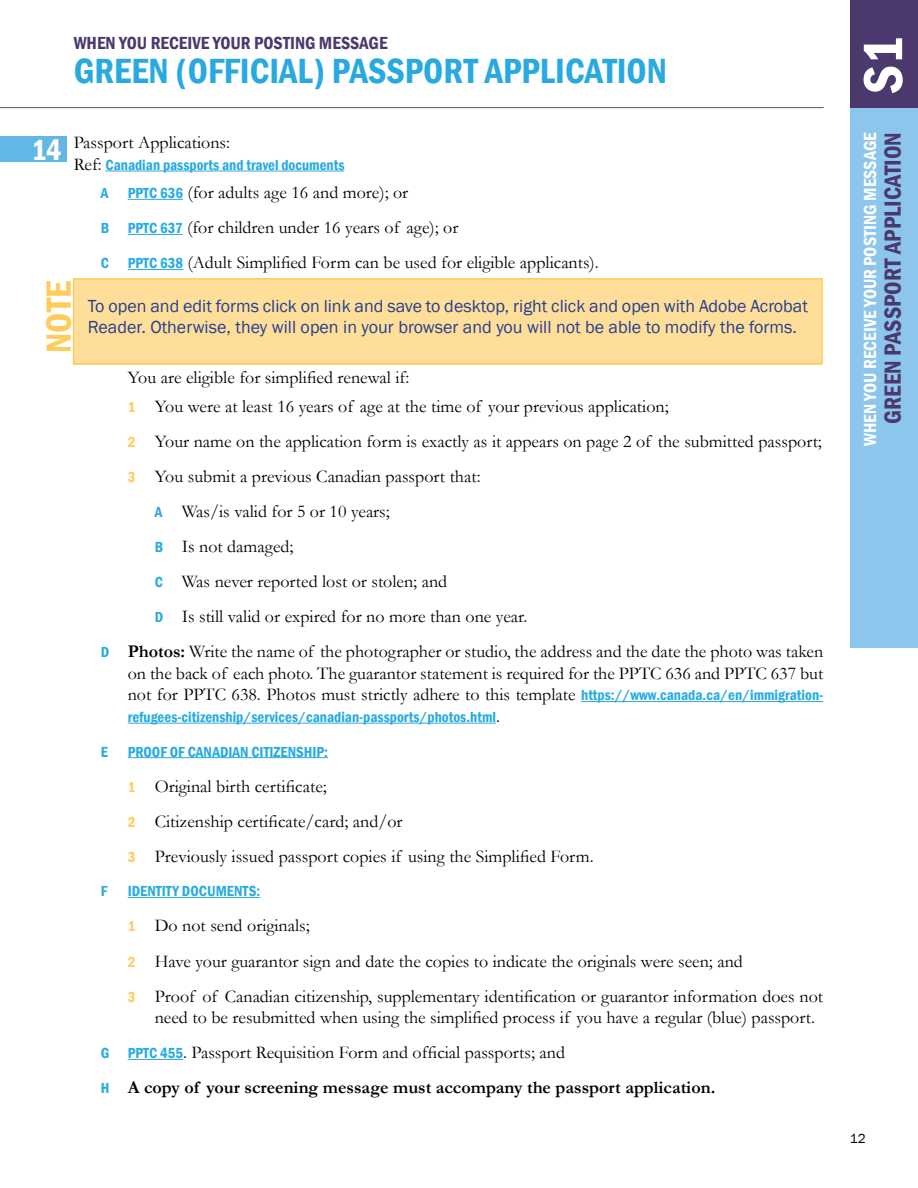
<style>
.page{position:relative;width:918px;height:1188px;background:#fff}
.page>*{position:absolute;margin:0;border:0;box-sizing:border-box;transform-origin:0 0}
.t1{font:600 condensed 57px "Franklin Gothic";color:#fff}
.TOC_-_Style_2__blue___24_font{font:600 condensed 36px "Franklin Gothic";color:#28aae1}
.t2{font:600 condensed 36px "Franklin Gothic";color:#ffcb5b}
.t3{font:600 condensed 30px "Franklin Gothic";color:#fff}
.Right_Side_Header{font:600 condensed 24px "Franklin Gothic";color:#4b386d}
.Body{font:18px/21.6px "Garamond";color:#000;text-align:justify}
.NOTE_body{font:18px/21.6px "Franklin Gothic";color:#25408f}
.t4{font:700 18px "Garamond";color:#000}
.t5{font:600 condensed 18px "Franklin Gothic";color:#fff}
.t6{font:600 condensed 18px "Franklin Gothic";color:#4b386d}
.t7{font:600 condensed 15px "Franklin Gothic";color:#28aae1}
.t8{font:13.5px "Franklin Gothic";color:#000}
.s1{font-family:"Garamond";font-weight:400;font-stretch:normal;font-size:18px;color:#000}
.s2{font-family:"Franklin Gothic";font-weight:600;font-stretch:condensed;font-size:15px;color:#28aae1}
.s3{font-family:"Franklin Gothic";font-weight:600;font-stretch:condensed;font-size:15px;color:#ffcb5b}
.s4{font-weight:700}
</style>
<div class="page">
<hr style="left:106px;top:171px;width:239px;height:1px;background:#28aae1">
<hr style="left:128px;top:199px;width:55px;height:1px;background:#28aae1">
<hr style="left:128px;top:234px;width:55px;height:1px;background:#28aae1">
<hr style="left:128px;top:269px;width:55px;height:1px;background:#28aae1">
<hr style="left:581px;top:701px;width:242px;height:1px;background:#28aae1">
<hr style="left:128px;top:723px;width:368px;height:1px;background:#28aae1">
<hr style="left:128px;top:757px;width:200px;height:1px;background:#28aae1">
<hr style="left:128px;top:897px;width:132px;height:1px;background:#28aae1">
<hr style="left:128px;top:1059px;width:55px;height:1px;background:#28aae1">
<div style="left:850px;top:0;width:68px;height:648px;background:#8cc6ec"></div>
<div style="left:850px;top:0;width:68px;height:108px;background:#4b386d"></div>
<hr style="left:0;top:107px;width:824px;height:1px;background:#58595b">
<div style="left:74px;top:279px;width:748px;height:85px;background:#ffde9a"></div>
<div style="left:73px;top:278px;width:750px;height:86px;border:2px solid #ffcb5b"></div>
<div style="left:0;top:136px;width:67px;height:25px;background:#63b7e6"></div>
<p class="t6" style="left:74px;top:31px;width:315px">WHEN YOU RECEIVE YOUR POSTING MESSAGE</p>
<p class="TOC_-_Style_2__blue___24_font" style="left:74px;top:47px;width:595px">GREEN (OFFICIAL) PASSPORT APPLICATION</p>
<p class="t3" style="left:31px;top:130px;width:32px">14</p>
<p class="Body" style="left:74px;top:131px;width:158px">Passport Applications:</p>
<p class="t7" style="left:74px;top:155px;width:272px"><span class="s1">Ref:</span> Canadian passports and travel documents</p>
<p class="t7" style="left:101px;top:183px;width:9px">A</p>
<p class="Body" style="left:128px;top:181px;width:282px"><span class="s2">PPTC 636</span> (for adults age 16 and more); or</p>
<p class="Body" style="left:101px;top:216px;width:359px"><span class="s2">B PPTC 637</span> (for children under 16 years of age); or</p>
<p class="t7" style="left:101px;top:253px;width:10px">C</p>
<p class="Body" style="left:128px;top:252px;width:473px"><span class="s2">PPTC 638</span> (Adult Simplified Form can be used for eligible applicants).</p>
<p class="t2" style="left:35px;top:353px;width:74px;rotate:-90deg">NOTE</p>
<p class="NOTE_body" style="left:88px;top:295px;width:722px">To open and edit forms click on link and save to desktop, right click and open with Adobe Acrobat<br>Reader. Otherwise, they will open in your browser and you will not be able to modify the forms.</p>
<p class="Body" style="left:128px;top:366px;width:283px">You are eligible for simplified renewal if:</p>
<p class="Body" style="left:128px;top:395px;width:542px"><span class="s3">1</span> You were at least 16 years of age at the time of your previous application;</p>
<p class="Body" style="left:128px;top:430px;width:696px"><span class="s3">2</span> Your name on the application form is exactly as it appears on page 2 of the submitted passport;</p>
<p class="Body" style="left:128px;top:465px;width:354px"><span class="s3">3</span> You submit a previous Canadian passport that:</p>
<p class="Body" style="left:155px;top:500px;width:237px"><span class="s2">A</span> Was/is valid for 5 or 10 years;</p>
<p class="Body" style="left:155px;top:535px;width:140px"><span class="s2">B</span> Is not damaged;</p>
<p class="Body" style="left:155px;top:570px;width:294px"><span class="s2">C</span> Was never reported lost or stolen; and</p>
<p class="Body" style="left:155px;top:605px;width:374px"><span class="s2">D</span> Is still valid or expired for no more than one year.</p>
<p class="Body" style="left:128px;top:640px;width:697px;text-indent:-27px"><span class="s2">D</span> <span class="s4">Photos:</span> Write the name of the photographer or studio, the address and the date the photo was taken on the back of each photo. The guarantor statement is required for the PPTC 636 and PPTC 637 but not for PPTC 638. Photos must strictly adhere to this template <span class="s2">https://www.canada.ca/en/immigration-</span></p>
<p class="t7" style="left:128px;top:707px;width:374px">refugees-citizenship/services/canadian-passports/photos.html<span class="s1">.</span></p>
<p class="t7" style="left:101px;top:741px;width:9px">E</p>
<p class="t7" style="left:128px;top:741px;width:202px">PROOF OF CANADIAN CITIZENSHIP:</p>
<p class="Body" style="left:128px;top:775px;width:201px"><span class="s3">1</span> Original birth certificate;</p>
<p class="Body" style="left:128px;top:810px;width:276px"><span class="s3">2</span> Citizenship certificate/card; and/or</p>
<p class="Body" style="left:128px;top:845px;width:467px"><span class="s3">3</span> Previously issued passport copies if using the Simplified Form.</p>
<p class="t7" style="left:101px;top:881px;width:8px">F</p>
<p class="t7" style="left:128px;top:881px;width:134px">IDENTITY DOCUMENTS:</p>
<p class="Body" style="left:128px;top:915px;width:184px"><span class="s3">1</span> Do not send originals;</p>
<p class="Body" style="left:128px;top:950px;width:617px"><span class="s3">2</span> Have your guarantor sign and date the copies to indicate the originals were seen; and</p>
<p class="Body" style="left:155px;top:985px;width:670px;text-indent:-27px"><span class="s3">3</span> Proof of Canadian citizenship, supplementary identification or guarantor information does not need to be resubmitted when using the simplified process if you have a regular (blue) passport.</p>
<p class="Body" style="left:101px;top:1041px;width:466px"><span class="s2">G PPTC 455</span>. Passport Requisition Form and official passports; and</p>
<p class="t4" style="left:101px;top:1075px;width:616px"><span class="s2">H</span> A copy of your screening message must accompany the passport application.</p>
<p class="t1" style="left:845px;top:94px;width:60px;rotate:-90deg">S1</p>
<p class="t5" style="left:858px;top:446px;width:315px;rotate:-90deg">WHEN YOU RECEIVE YOUR POSTING MESSAGE</p>
<p class="Right_Side_Header" style="left:877px;top:424px;width:293px;rotate:-90deg">GREEN PASSPORT APPLICATION</p>
<p class="t8" style="left:850px;top:1131px;width:17px">12</p>
</div>
